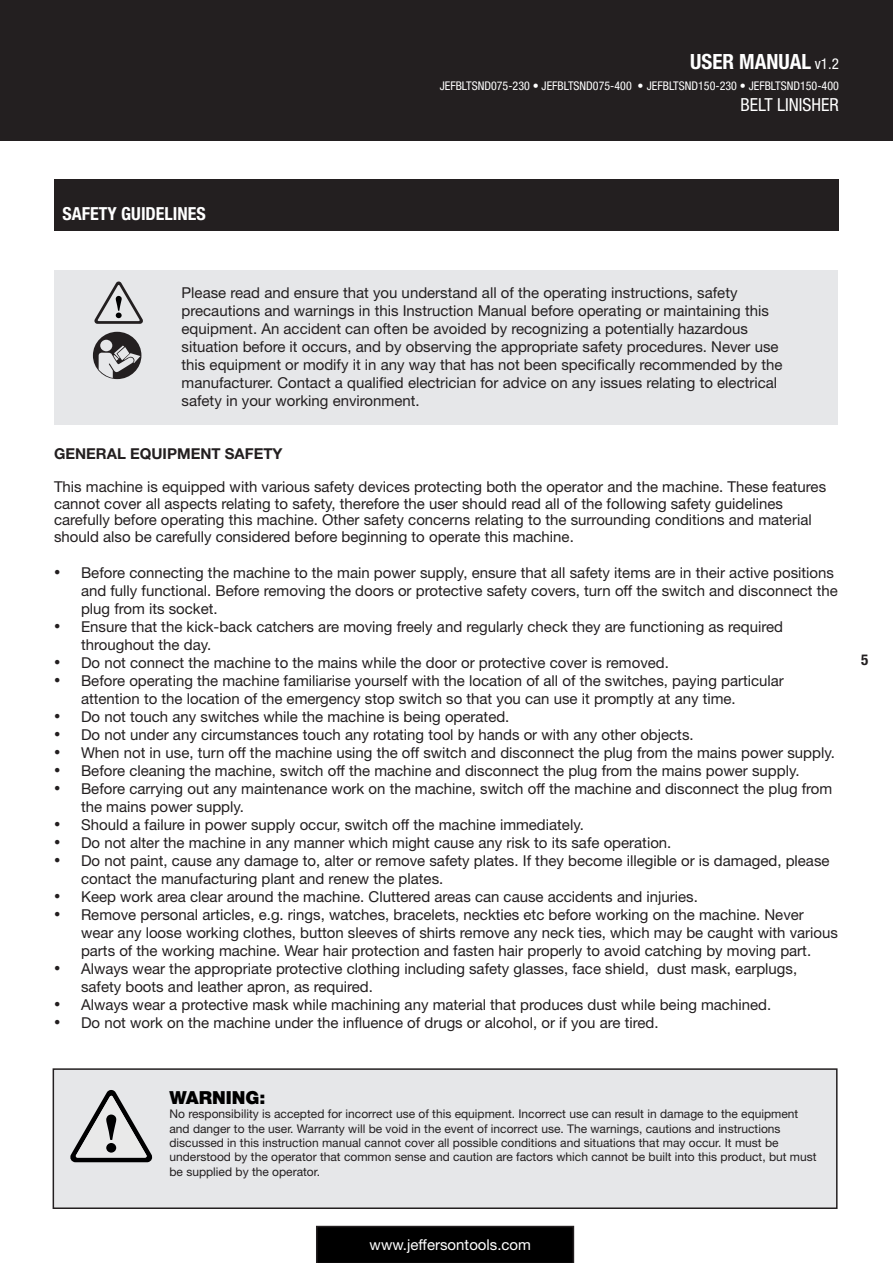
<style>
.page{position:relative;width:893px;height:1263px;background:#fff}
.page>*{position:absolute;margin:0;border:0;box-sizing:border-box;transform-origin:0 0}
.t1{font:700 condensed 21px "Helvetica Neue LT Std";color:#fff}
.t2{font:700 condensed 18px "Helvetica Neue LT Std";color:#fff}
.t3{font:condensed 18px "Helvetica Neue LT Std";color:#fff}
.t4{font:900 18px "Helvetica Neue LT Std";color:#000}
.t5{font:15px/18px "Helvetica Neue LT Std";color:#231f20}
.t6{font:15px "Helvetica Neue LT Std";color:#fff}
.t7{font:700 15px "Helvetica Neue LT Std";color:#231f20}
.t8{font:700 condensed 15px "Helvetica Neue LT Std";color:#231f20}
.t9{font:12px/14.4px "Helvetica Neue LT Std";color:#231f20}
.t10{font:condensed 12px "Helvetica Neue LT Std";color:#fff}
.s1{font-weight:400;font-size:15px}
.s2{font-weight:700;font-stretch:normal}
.s3{font-family:"Times New Roman";font-size:18px}
</style>
<div class="page">
<div style="left:0;top:0;width:893px;height:141px;background:#231f20"></div>
<svg style="left:316px;top:1226px;width:258px;height:37px;background:#010101"></svg>
<div style="left:54px;top:180px;width:785px;height:51px;background:#231f20"></div>
<div style="left:54px;top:270px;width:783px;height:154px;background:#e6e7e9"></div>
<svg style="left:93px;top:332px;width:48px;height:47px"></svg>
<svg style="left:94px;top:281px;width:49px;height:43px"></svg>
<div style="left:53px;top:1069px;width:784px;height:139px;background:#e6e7e9"></div>
<div style="left:53px;top:1068px;width:784px;height:141px;border:2px solid #231f20"></div>
<svg style="left:70px;top:1090px;width:83px;height:72px"></svg>
<div style="left:106px;top:1143px;width:10px;height:9px;background:#000001;border-radius:50%"></div>
<h1 class="t1" style="left:690px;top:49px;width:150px">USER MANUAL <span class="s1">v1.2</span></h1>
<p class="t10" style="left:440px;top:79px;width:401px">JEFBLTSND075-230 <span class="s2">•</span> JEFBLTSND075-400 <span class="s2">•</span> JEFBLTSND150-230 <span class="s2">•</span> JEFBLTSND150-400</p>
<p class="t3" style="left:740px;top:94px;width:100px">BELT LINISHER</p>
<p class="t2" style="left:63px;top:203px;width:145px">SAFETY GUIDELINES</p>
<p class="t5" style="left:182px;top:284px;width:603px">Please read and ensure that you understand all of the operating instructions, safety precautions and warnings in this Instruction Manual before operating or maintaining this equipment. An accident can often be avoided by recognizing a potentially hazardous situation before it occurs, and by observing the appropriate safety procedures. Never use this equipment or modify it in any way that has not been specifically recommended by the manufacturer. Contact a qualified electrician for advice on any issues relating to electrical safety in your working environment.</p>
<p class="t7" style="left:54px;top:445px;width:230px">GENERAL EQUIPMENT SAFETY</p>
<p class="t5" style="left:54px;top:478px;width:774px;line-height:16.5px">This machine is equipped with various safety devices protecting both the operator and the machine. These features cannot cover all aspects relating to safety, therefore the user should read all of the following safety guidelines carefully before operating this machine. Other safety concerns relating to the surrounding conditions and material should also be carefully considered before beginning to operate this machine.</p>
<p class="t5" style="left:81px;top:563px;width:758px;text-indent:-27px"><span class="s3">•</span> Before connecting the machine to the main power supply, ensure that all safety items are in their active positions and fully functional. Before removing the doors or protective safety covers, turn off the switch and disconnect the plug from its socket.</p>
<p class="t5" style="left:81px;top:617px;width:704px;text-indent:-27px"><span class="s3">•</span> Ensure that the kick-back catchers are moving freely and regularly check they are functioning as required throughout the day.</p>
<p class="t5" style="left:54px;top:653px;width:616px"><span class="s3">•</span> Do not connect the machine to the mains while the door or protective cover is removed.</p>
<p class="t5" style="left:81px;top:671px;width:704px;text-indent:-27px"><span class="s3">•</span> Before operating the machine familiarise yourself with the location of all of the switches, paying particular attention to the location of the emergency stop switch so that you can use it promptly at any time.</p>
<p class="t5" style="left:54px;top:707px;width:457px"><span class="s3">•</span> Do not touch any switches while the machine is being operated.</p>
<p class="t5" style="left:54px;top:725px;width:641px"><span class="s3">•</span> Do not under any circumstances touch any rotating tool by hands or with any other objects.</p>
<p class="t5" style="left:54px;top:743px;width:782px"><span class="s3">•</span> When not in use, turn off the machine using the off switch and disconnect the plug from the mains power supply.</p>
<p class="t5" style="left:54px;top:761px;width:747px"><span class="s3">•</span> Before cleaning the machine, switch off the machine and disconnect the plug from the mains power supply.</p>
<p class="t5" style="left:81px;top:779px;width:753px;text-indent:-27px"><span class="s3">•</span> Before carrying out any maintenance work on the machine, switch off the machine and disconnect the plug from the mains power supply.</p>
<p class="t5" style="left:54px;top:815px;width:531px"><span class="s3">•</span> Should a failure in power supply occur, switch off the machine immediately.</p>
<p class="t5" style="left:54px;top:833px;width:619px"><span class="s3">•</span> Do not alter the machine in any manner which might cause any risk to its safe operation.</p>
<p class="t5" style="left:81px;top:851px;width:750px;text-indent:-27px"><span class="s3">•</span> Do not paint, cause any damage to, alter or remove safety plates. If they become illegible or is damaged, please contact the manufacturing plant and renew the plates.</p>
<p class="t5" style="left:54px;top:887px;width:645px"><span class="s3">•</span> Keep work area clear around the machine. Cluttered areas can cause accidents and injuries.</p>
<p class="t5" style="left:81px;top:905px;width:759px;text-indent:-27px"><span class="s3">•</span> Remove personal articles, e.g. rings, watches, bracelets, neckties etc before working on the machine. Never wear any loose working clothes, button sleeves of shirts remove any neck ties, which may be caught with various parts of the working machine. Wear hair protection and fasten hair properly to avoid catching by moving part.</p>
<p class="t5" style="left:81px;top:959px;width:718px;text-indent:-27px"><span class="s3">•</span> Always wear the appropriate protective clothing including safety glasses, face shield, dust mask, earplugs, safety boots and leather apron, as required.</p>
<p class="t5" style="left:54px;top:995px;width:719px"><span class="s3">•</span> Always wear a protective mask while machining any material that produces dust while being machined.</p>
<p class="t5" style="left:54px;top:1013px;width:606px"><span class="s3">•</span> Do not work on the machine under the influence of drugs or alcohol, or if you are tired.</p>
<p class="t8" style="left:861px;top:651px;width:9px">5</p>
<p class="t4" style="left:170px;top:1087px;width:98px">WARNING:</p>
<p class="t9" style="left:170px;top:1107px;width:649px">No responsibility is accepted for incorrect use of this equipment. Incorrect use can result in damage to the equipment and danger to the user. Warranty will be void in the event of incorrect use. The warnings, cautions and instructions discussed in this instruction manual cannot cover all possible conditions and situations that may occur. It must be understood by the operator that common sense and caution are factors which cannot be built into this product, but must be supplied by the operator.</p>
<p class="t6" style="left:370px;top:1235px;width:163px">www.jeffersontools.com</p>
</div>
